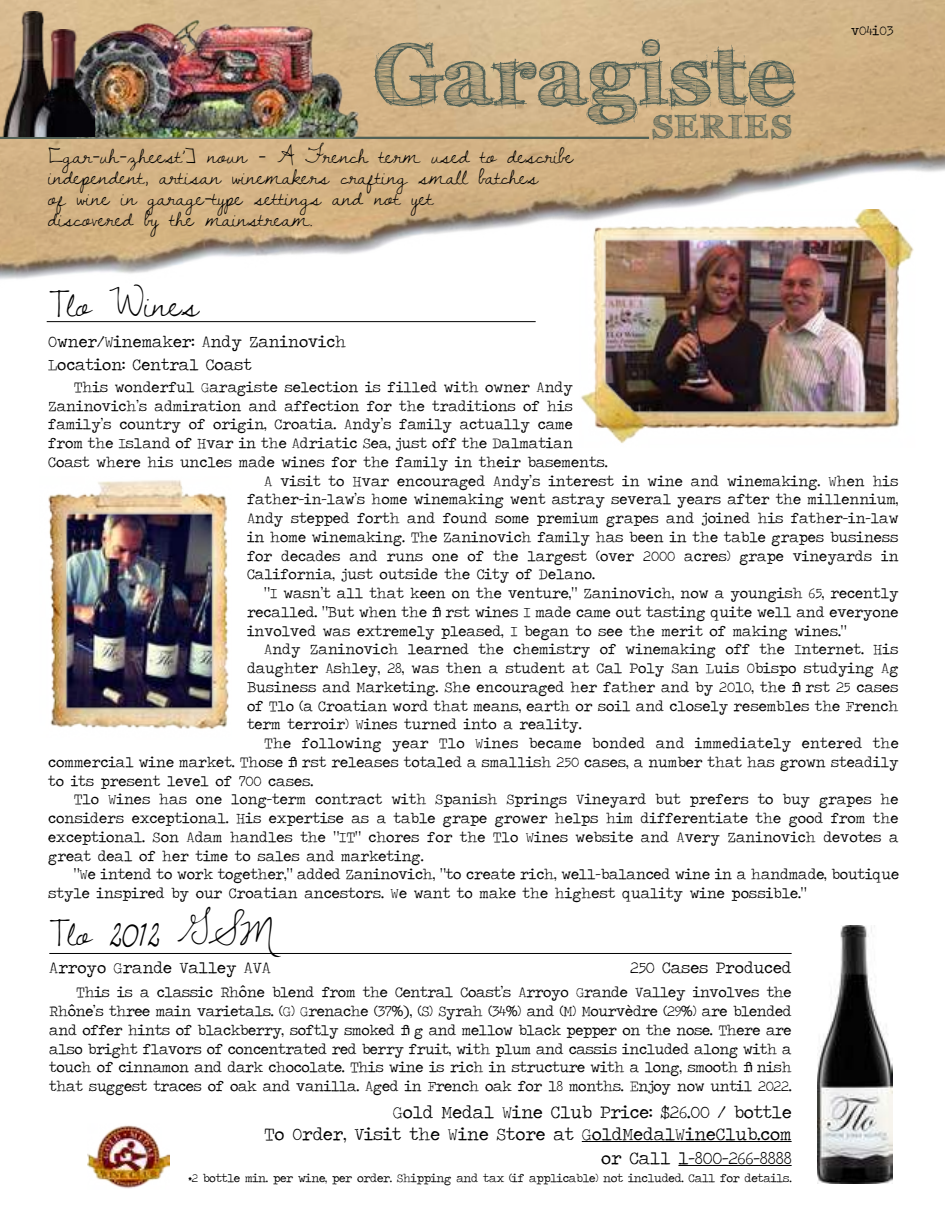
<style>
.page{position:relative;width:945px;height:1215px;background:#fff}
.page>*{position:absolute;margin:0;border:0;box-sizing:border-box;transform-origin:0 0}
.t1{font:700 85.5px "FFF Tusj";letter-spacing:.03em;color:#4f5f55}
.t2{font:36px "Dawningofa New Day";color:#000}
.t3{font:700 33px "FFF Tusj";letter-spacing:.08em;color:#4f5f55}
.t4{font:22.5px/21px "Dawningofa New Day";color:#000}
.t5{font:18px/24px "Traveling Typewriter";color:#000;text-align:right}
.t6{font:16.5px/22.5px "Traveling Typewriter";color:#000}
.t7{font:15px/18.8px "Traveling Typewriter";color:#000;text-align:justify}
.t8{font:13.5px "Traveling Typewriter";color:#000}
.t9{font:12px "Traveling Typewriter";letter-spacing:-.02em;color:#000}
.s1{font-family:"Lemonade ICG"}
.s2{font-family:"American Typewriter"}
</style>
<div class="page">
<img style="left:0;top:1px;width:945px;height:279px">
<svg style="left:0;top:0;width:945px;height:1px"></svg>
<hr style="left:47px;top:321px;width:489px;height:1px;background:#000">
<hr style="left:49px;top:953px;width:743px;height:1px;background:#000">
<hr style="left:0;top:137px;width:649px;height:2px;background:#4f5f55">
<img style="left:88px;top:1125px;width:82px;height:64px">
<img style="left:2px;top:12px;width:48px;height:125px">
<img style="left:50px;top:10px;width:318px;height:132px">
<img style="left:31px;top:30px;width:64px;height:107px">
<hr style="left:582px;top:1141px;width:210px;height:1px;background:#000">
<hr style="left:678px;top:1165px;width:114px;height:1px;background:#000">
<img style="left:817px;top:926px;width:76px;height:257px">
<img style="left:580px;top:209px;width:338px;height:234px">
<img style="left:48px;top:480px;width:181px;height:249px">
<h1 class="t1" style="left:373px;top:24px;width:423px">Garagiste</h1>
<h3 class="t3" style="left:652px;top:107px;width:140px">SERIES</h3>
<h3 class="t4" style="left:48px;top:145px;width:527px">[gar-uh-zheest’] noun - A French term used to describe independent, artisan winemakers crafting small batches<br>of wine in garage-type settings and not yet<br>discovered by the mainstream.</h3>
<h2 class="t2" style="left:49px;top:283px;width:152px"><span class="s1">T</span>lo Wines</h2>
<p class="t6" style="left:48px;top:330px;width:300px">Owner/Winemaker: Andy Zaninovich<br>Location: Central Coast</p>
<p class="t8" style="left:851px;top:22px;width:44px">v04i03</p>
<p class="t7" style="left:74px;top:377px;width:501px">This wonderful Garagiste selection is f illed with owner Andy</p>
<p class="t7" style="left:48px;top:396px;width:526px">Zaninovich’s admiration and affection for the traditions of his</p>
<p class="t7" style="left:48px;top:415px;width:526px">family’s country of origin, Croatia. Andy’s family actually came</p>
<p class="t7" style="left:48px;top:434px;width:526px">from the Island of Hvar in the Adriatic Sea, just off the Dalmatian</p>
<p class="t7" style="left:48px;top:452px;width:561px">Coast where his uncles made wines for the family in their basements.</p>
<p class="t7" style="left:264px;top:471px;width:636px">A visit to Hvar encouraged Andy’s interest in wine and winemaking. When his</p>
<p class="t7" style="left:247px;top:490px;width:653px">father-in-law’s home winemaking went astray several years after the millennium,</p>
<p class="t7" style="left:247px;top:509px;width:653px">Andy stepped forth and found some premium grapes and joined his father-in-law</p>
<p class="t7" style="left:247px;top:527px;width:653px">in home winemaking. The Zaninovich family has been in the table grapes business</p>
<p class="t7" style="left:247px;top:546px;width:653px">for decades and runs one of the largest (over 2000 acres) grape vineyards in</p>
<p class="t7" style="left:247px;top:565px;width:350px">California, just outside the City of Delano.</p>
<p class="t7" style="left:264px;top:584px;width:636px">“I wasn’t all that keen on the venture,” Zaninovich, now a youngish 65, recently</p>
<p class="t7" style="left:247px;top:602px;width:653px">recalled. “But when the first wines I made came out tasting quite well and everyone</p>
<p class="t7" style="left:247px;top:621px;width:601px">involved was extremely pleased, I began to see the merit of making wines.”</p>
<p class="t7" style="left:264px;top:640px;width:636px">Andy Zaninovich learned the chemistry of winemaking off the Internet. His</p>
<p class="t7" style="left:247px;top:659px;width:653px">daughter Ashley, 28, was then a student at Cal Poly San Luis Obispo studying Ag</p>
<p class="t7" style="left:247px;top:677px;width:653px">Business and Marketing. She encouraged her father and by 2010, the first 25 cases</p>
<p class="t7" style="left:247px;top:696px;width:653px">of Tlo (a Croatian word that means, earth or soil and closely resembles the French</p>
<p class="t7" style="left:247px;top:715px;width:336px">term terroir) Wines turned into a reality.</p>
<p class="t7" style="left:264px;top:734px;width:636px">The following year Tlo Wines became bonded and immediately entered the</p>
<p class="t7" style="left:48px;top:752px;width:852px">commercial wine market. Those first releases totaled a smallish 250 cases, a number that has grown steadily</p>
<p class="t7" style="left:48px;top:771px;width:267px">to its present level of 700 cases.</p>
<p class="t7" style="left:74px;top:790px;width:826px">Tlo Wines has one long-term contract with Spanish Springs Vineyard but prefers to buy grapes he</p>
<p class="t7" style="left:48px;top:809px;width:852px">considers exceptional. His expertise as a table grape grower helps him differentiate the good from the</p>
<p class="t7" style="left:48px;top:827px;width:852px">exceptional. Son Adam handles the “IT” chores for the Tlo Wines website and Avery Zaninovich devotes a</p>
<p class="t7" style="left:48px;top:846px;width:377px">great deal of her time to sales and marketing.</p>
<p class="t7" style="left:74px;top:865px;width:827px">“We intend to work together,” added Zaninovich, “to create rich, well-balanced wine in a handmade, boutique</p>
<p class="t7" style="left:48px;top:884px;width:760px">style inspired by our Croatian ancestors. We want to make the highest quality wine possible.”</p>
<h2 class="t2" style="left:49px;top:912px;width:225px"><span class="s1">T</span>lo 2012 GSM</h2>
<p class="t6" style="left:49px;top:957px;width:223px">Arroyo Grande Valley AVA</p>
<p class="t6" style="left:630px;top:957px;width:163px">250 Cases Produced</p>
<p class="t7" style="left:49px;top:983px;width:744px;text-indent:27px">This is a classic Rhône blend from the Central Coast’s Arroyo Grande Valley involves the Rhône’s three main varietals. (G) Grenache (37<span class="s2">%)</span>, (S) Syrah (34<span class="s2">%</span>) and (M) Mourvèdre (29<span class="s2">%</span>) are blended and offer hints of blackberry, softly smoked fig and mellow black pepper on the nose. There are also bright f lavors of concentrated red berry fruit, with plum and cassis included along with a touch of cinnamon and dark chocolate. This wine is rich in structure with a long, smooth finish that suggest traces of oak and vanilla. Aged in French oak for 18 months. Enjoy now until 2022.</p>
<p class="t5" style="left:393px;top:1100px;width:400px">Gold Medal Wine Club Price: $26.00 / bottle</p>
<p class="t5" style="left:264px;top:1122px;width:529px">To Order, Visit the Wine Store at GoldMedalWineClub.com or Call 1-800-266-8888</p>
<p class="t9" style="left:188px;top:1171px;width:605px">*2 bottle min. per wine, per order. Shipping and tax (if applicable) not included. Call for details.</p>
</div>
